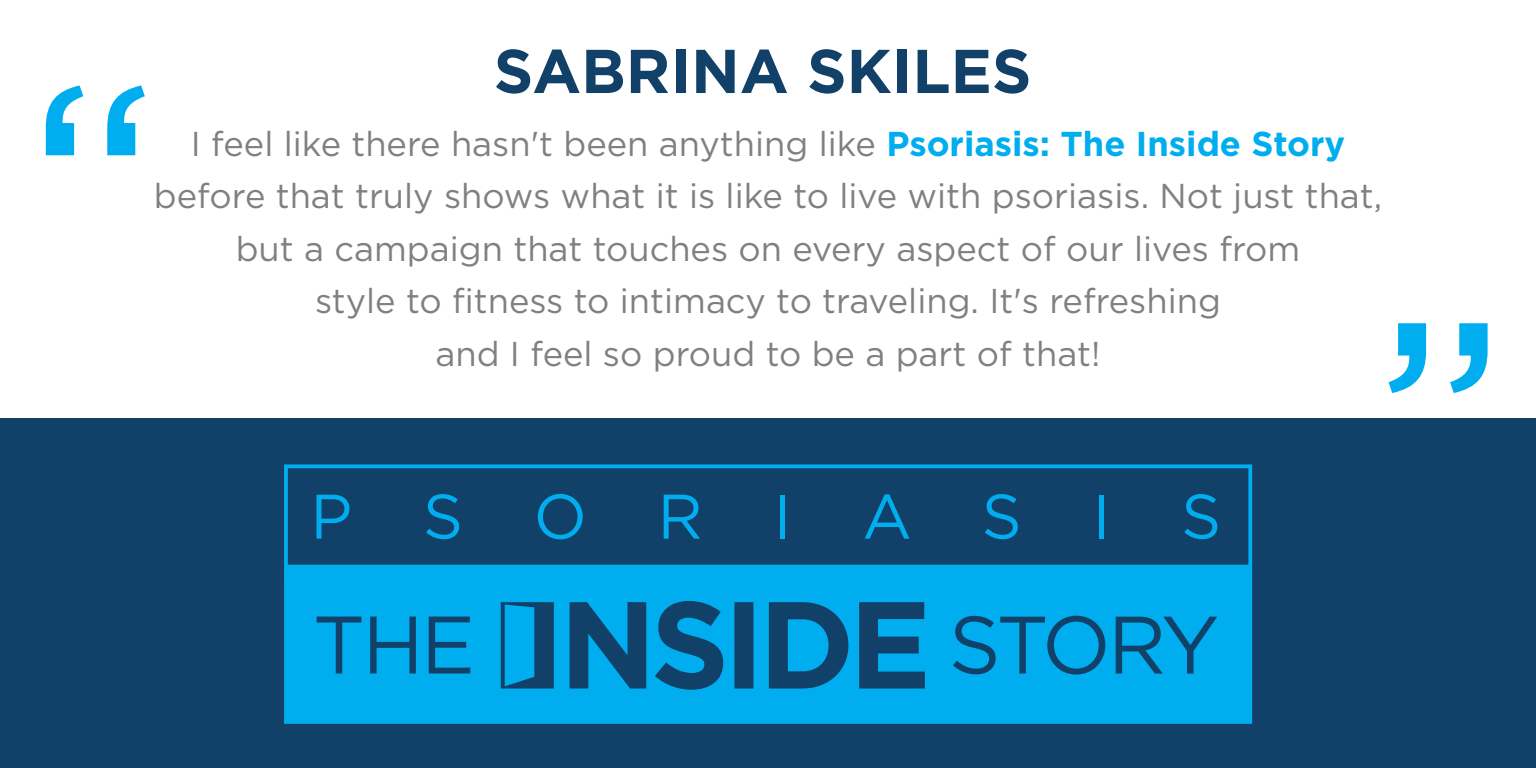
<style>
.page{position:relative;width:1536px;height:768px;background:#fff}
.page>*{position:absolute;margin:0;border:0;box-sizing:border-box;transform-origin:0 0}
.t1{font:307.5px "Gotham";color:#00adee}
.t2{font:700 61.65px "Gotham";color:#114069}
.t3{font:34.5px/52.5px "Gotham";color:#808080;text-align:center}
.s1{font-weight:700;color:#00adee}
</style>
<div class="page">
<div style="left:0;top:418px;width:1536px;height:350px;background:#114069"></div>
<svg style="left:284px;top:464px;width:968px;height:260px;fill:#00adee"></svg>
<svg style="left:1122px;top:623px;width:32px;height:23px"></svg>
<svg style="left:317px;top:495px;width:32px;height:44px"></svg>
<svg style="left:426px;top:494px;width:33px;height:45px"></svg>
<svg style="left:538px;top:494px;width:45px;height:45px"></svg>
<svg style="left:664px;top:495px;width:36px;height:44px"></svg>
<div style="left:780px;top:495px;width:5px;height:44px;background:#00adee"></div>
<svg style="left:865px;top:494px;width:44px;height:45px"></svg>
<svg style="left:985px;top:494px;width:33px;height:45px"></svg>
<div style="left:1099px;top:495px;width:5px;height:44px;background:#00adee"></div>
<svg style="left:1184px;top:494px;width:33px;height:45px"></svg>
<h1 class="t1" style="left:24px;top:23px;width:138px">“</h1>
<h2 class="t2" style="left:494px;top:36px;width:539px">SABRINA SKILES</h2>
<p class="t3" style="left:154px;top:117px;width:1230px">I feel like there hasn't been anything like <span class="s1">Psoriasis: The Inside Story </span>before that truly shows what it is like to live with psoriasis. Not just that, but a campaign that touches on every aspect of our lives from<br>style to fitness to intimacy to traveling. It's refreshing</p>
<p class="t3" style="left:435px;top:327px;width:666px">and I feel so proud to be a part of that!</p>
<h1 class="t1" style="left:1510px;top:455px;width:138px;rotate:-180deg">“</h1>
</div>
